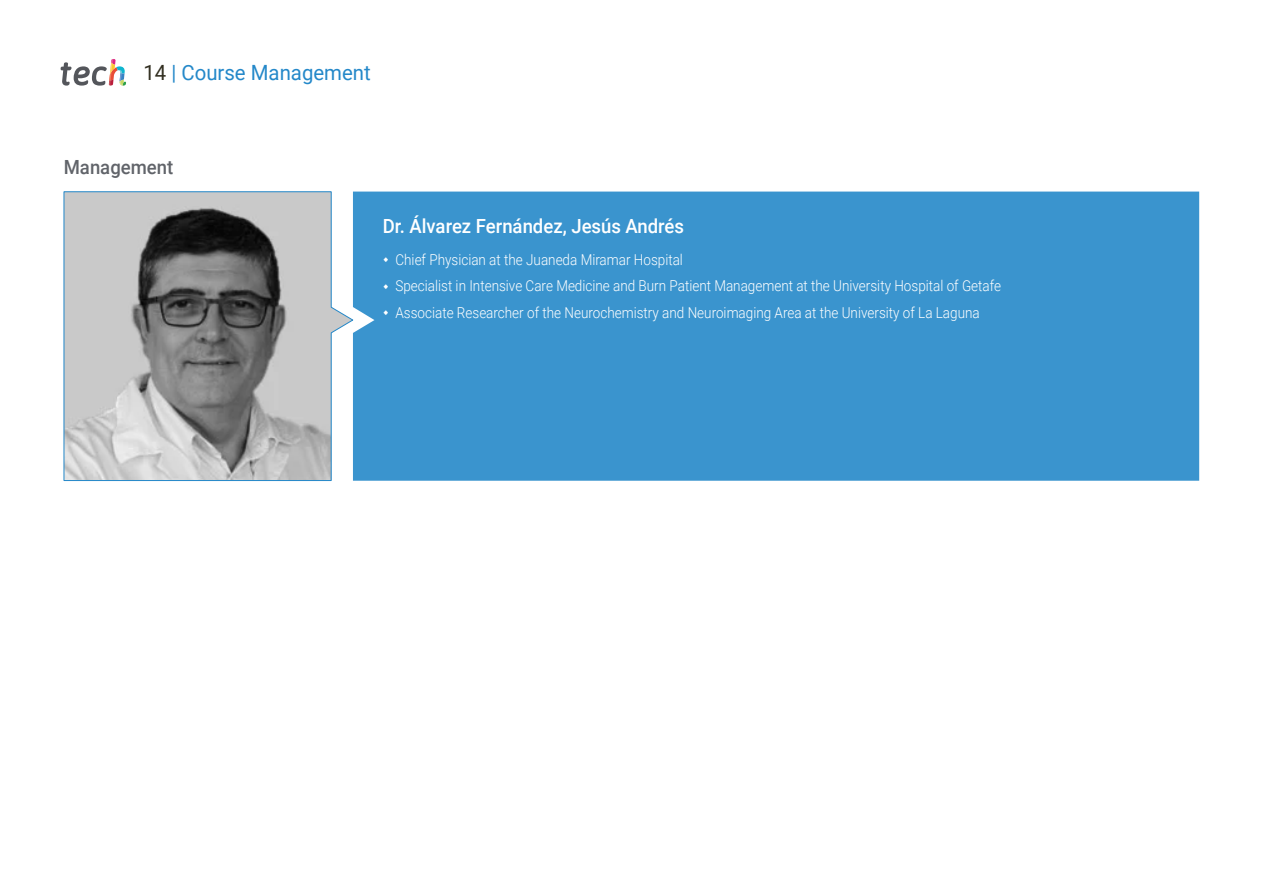
<style>
.page{position:relative;width:1263px;height:893px;background:#fff}
.page>*{position:absolute;margin:0;border:0;box-sizing:border-box;transform-origin:0 0}
.t1{font:21px "Roboto";color:#2488c9}
.t2{font:500 19.5px "Roboto";color:#fff;scale:.95 1}
.t3{font:500 19.5px "Roboto";color:#61646a;scale:.95 1}
.t4{font:300 15px/26.7px "Roboto";color:#fff;scale:.9 1}
.s1{color:#312e20}
</style>
<div class="page">
<div style="left:353px;top:192px;width:846px;height:289px;background:#3a94ce"></div>
<svg style="left:61px;top:59px;width:65px;height:27px"></svg>
<svg style="left:64px;top:191px;width:289px;height:290px"></svg>
<svg style="left:384px;top:257px;width:4px;height:5px"></svg>
<svg style="left:384px;top:284px;width:4px;height:5px"></svg>
<svg style="left:384px;top:310px;width:4px;height:5px"></svg>
<h1 class="t1" style="left:144px;top:57px;width:229px"><span class="s1">14</span> | Course Management</h1>
<h2 class="t3" style="left:64px;top:154px;width:117px">Management</h2>
<h2 class="t2" style="left:383px;top:212px;width:319px">Dr. Álvarez Fernández, Jesús Andrés</h2>
<p class="t4" style="left:395px;top:245px;width:674px">Chief Physician at the Juaneda Miramar Hospital<br>Specialist in Intensive Care Medicine and Burn Patient Management at the University Hospital of Getafe<br>Associate Researcher of the Neurochemistry and Neuroimaging Area at the University of La Laguna</p>
</div>
